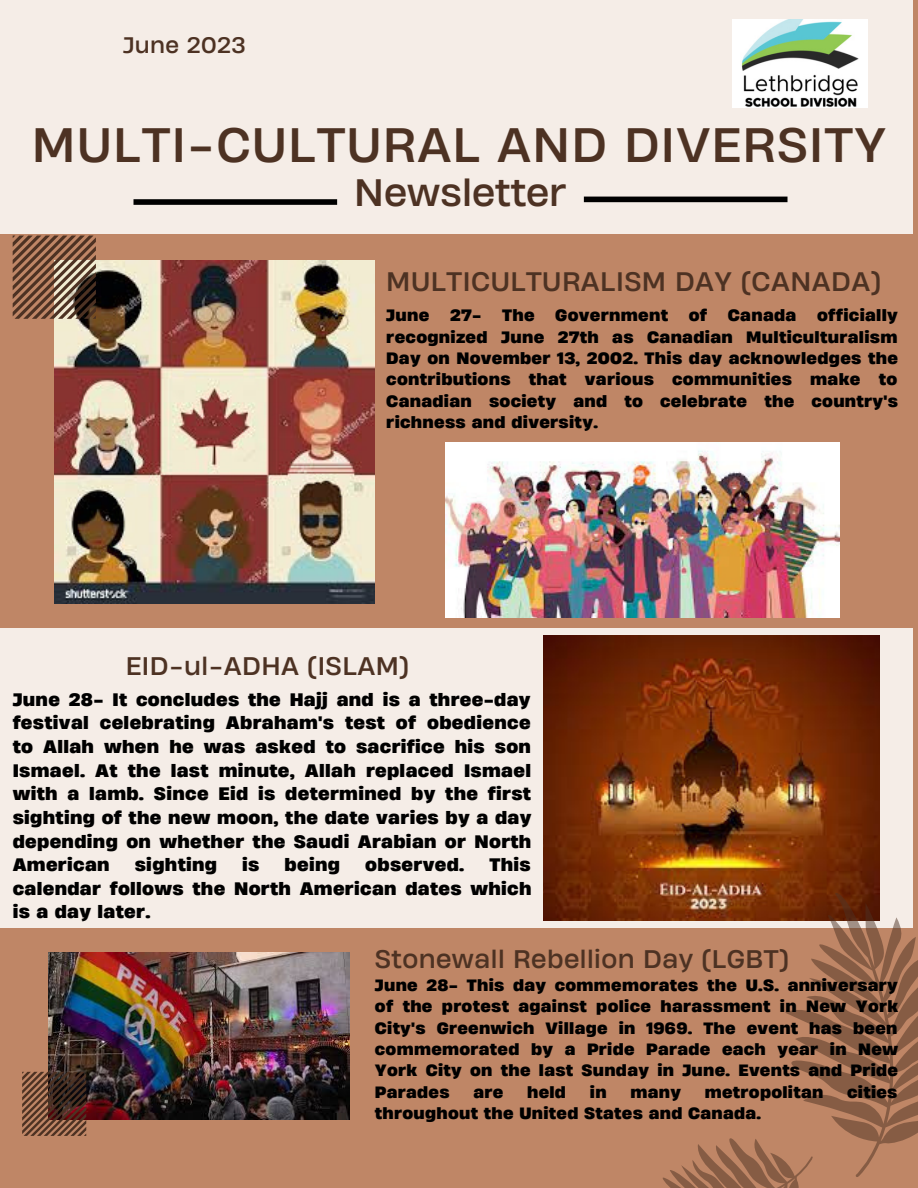
<style>
.page{position:relative;width:918px;height:1188px;background:#bf8666}
.page>*{position:absolute;margin:0;border:0;box-sizing:border-box;transform-origin:0 0}
.t1{font:45.45px "Heading Now 74";letter-spacing:.03em;color:#4d3223}
.t2{font:36px "Heading Now 74";color:#4d3223}
.t3{font:25.2px "Heading Now 74";letter-spacing:.02em;color:#4d3223}
.t4{font:24px "Heading Now 74";letter-spacing:.02em;color:#4d3223}
.t5{font:21.15px "Heading Now 74";letter-spacing:.02em;color:#4d3223}
.t6{font:700 16.95px/23.7px "Heading Now 76";letter-spacing:.02em;color:#000;text-align:justify}
.t7{font:700 15.45px/21.3px "Heading Now 76";letter-spacing:.02em;color:#000;text-align:justify}
</style>
<div class="page">
<img style="left:54px;top:260px;width:321px;height:344px">
<img style="left:48px;top:953px;width:302px;height:166px">
<div style="left:0;top:629px;width:913px;height:299px;background:#f5ede7"></div>
<img style="left:543px;top:636px;width:336px;height:285px">
<div style="left:0;top:0;width:913px;height:234px;background:#f5ede7"></div>
<svg style="left:13px;top:236px;width:83px;height:83px"></svg>
<svg style="left:22px;top:1072px;width:64px;height:64px"></svg>
<svg style="left:732px;top:858px;width:186px;height:319px"></svg>
<svg style="left:662px;top:1126px;width:152px;height:62px"></svg>
<div style="left:584px;top:197px;width:204px;height:5px;background:#000"></div>
<div style="left:134px;top:199px;width:203px;height:6px;background:#000"></div>
<img style="left:732px;top:20px;width:135px;height:87px">
<img style="left:446px;top:442px;width:393px;height:176px">
<p class="t5" style="left:123px;top:31px;width:124px">June 2023</p>
<p class="t1" style="left:32px;top:114px;width:856px">MULTI-CULTURAL AND DIVERSITY</p>
<p class="t2" style="left:354px;top:169px;width:214px">Newsletter</p>
<p class="t3" style="left:386px;top:264px;width:496px">MULTICULTURALISM DAY (CANADA)</p>
<p class="t7" style="left:386px;top:304px;width:513px;text-indent:431px">officially recognized June 27th as Canadian Multiculturalism Day on November 13, 2002. This day acknowledges the contributions that various communities make to Canadian society and to celebrate the country's richness and diversity.</p>
<p class="t7" style="left:386px;top:304px;width:45px">June</p>
<p class="t7" style="left:450px;top:304px;width:33px">27-</p>
<p class="t7" style="left:502px;top:304px;width:34px">The</p>
<p class="t7" style="left:555px;top:304px;width:114px">Government</p>
<p class="t7" style="left:689px;top:304px;width:20px">of</p>
<p class="t7" style="left:728px;top:304px;width:70px">Canada</p>
<p class="t4" style="left:126px;top:650px;width:285px">EID-ul-ADHA (ISLAM)</p>
<p class="t6" style="left:13px;top:687px;width:520px">June 28- It concludes the Hajj and is a three-day festival celebrating Abraham's test of obedience to Allah when he was asked to sacrifice his son Ismael. At the last minute, Allah replaced Ismael with a lamb. Since Eid is determined by the first sighting of the new moon, the date varies by a day depending on whether the Saudi Arabian or North American</p>
<p class="t6" style="left:13px;top:853px;width:520px;text-indent:477px">This calendar follows the North American dates which is a day later.</p>
<p class="t6" style="left:135px;top:853px;width:84px">sighting</p>
<p class="t6" style="left:242px;top:853px;width:19px">is</p>
<p class="t6" style="left:285px;top:853px;width:57px">being</p>
<p class="t6" style="left:365px;top:853px;width:101px">observed.</p>
<p class="t4" style="left:375px;top:943px;width:415px">Stonewall Rebellion Day (LGBT)</p>
<p class="t7" style="left:375px;top:974px;width:525px">June 28- This day commemorates the U.S. anniversary of the protest against police harassment in New York City's Greenwich Village in 1969. The event has been commemorated by a Pride Parade each year in New York City on the last Sunday in June. Events and Pride Parades</p>
<p class="t7" style="left:473px;top:1081px;width:31px">are</p>
<p class="t7" style="left:527px;top:1081px;width:40px">held</p>
<p class="t7" style="left:590px;top:1081px;width:18px">in</p>
<p class="t7" style="left:630px;top:1081px;width:52px">many</p>
<p class="t7" style="left:705px;top:1081px;width:120px">metropolitan</p>
<p class="t7" style="left:847px;top:1081px;width:52px">cities</p>
<p class="t7" style="left:375px;top:1102px;width:388px">throughout the United States and Canada.</p>
</div>
